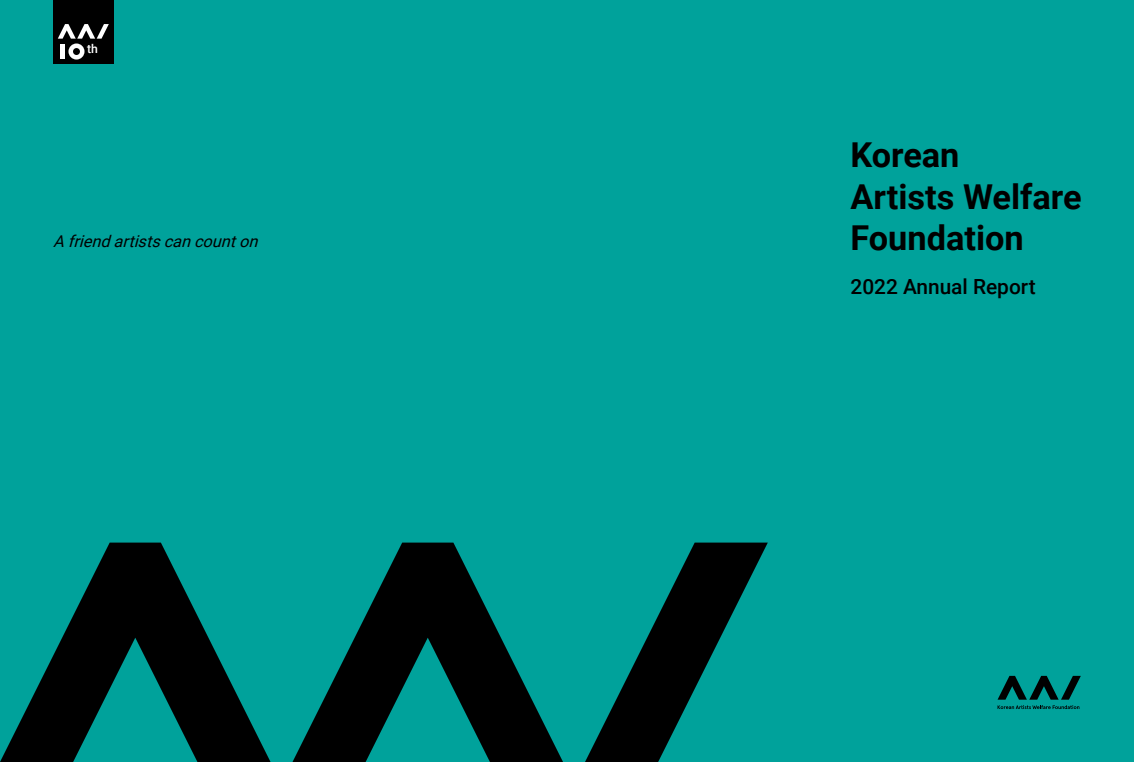
<style>
.page{position:relative;width:1134px;height:762px;background:#00a29b}
.page>*{position:absolute;margin:0;border:0;box-sizing:border-box;transform-origin:0 0}
.t1{font:700 34.25px/41.1px "Roboto";color:#000}
.t2{font:500 20.88px "Roboto";color:#000}
.t3{font:italic 16.25px "Roboto";color:#000}
.t4{font:500 12.25px "Roboto";color:#fff}
</style>
<div class="page">
<svg style="left:585px;top:542px;width:183px;height:220px"></svg>
<svg style="left:0;top:542px;width:271px;height:220px"></svg>
<svg style="left:292px;top:542px;width:271px;height:220px"></svg>
<div style="left:53px;top:0;width:60px;height:64px;background:#000"></div>
<svg style="left:58px;top:24px;width:51px;height:36px"></svg>
<svg style="left:997px;top:676px;width:84px;height:33px"></svg>
<p class="t4" style="left:87px;top:40px;width:12px">th</p>
<p class="t3" style="left:53px;top:230px;width:211px">Afriendartistscancounton</p>
<p class="t1" style="left:850px;top:133px;width:233px">Korean<br>Artists Welfare<br>Foundation</p>
<p class="t2" style="left:850px;top:272px;width:187px">2022 Annual Report</p>
</div>
